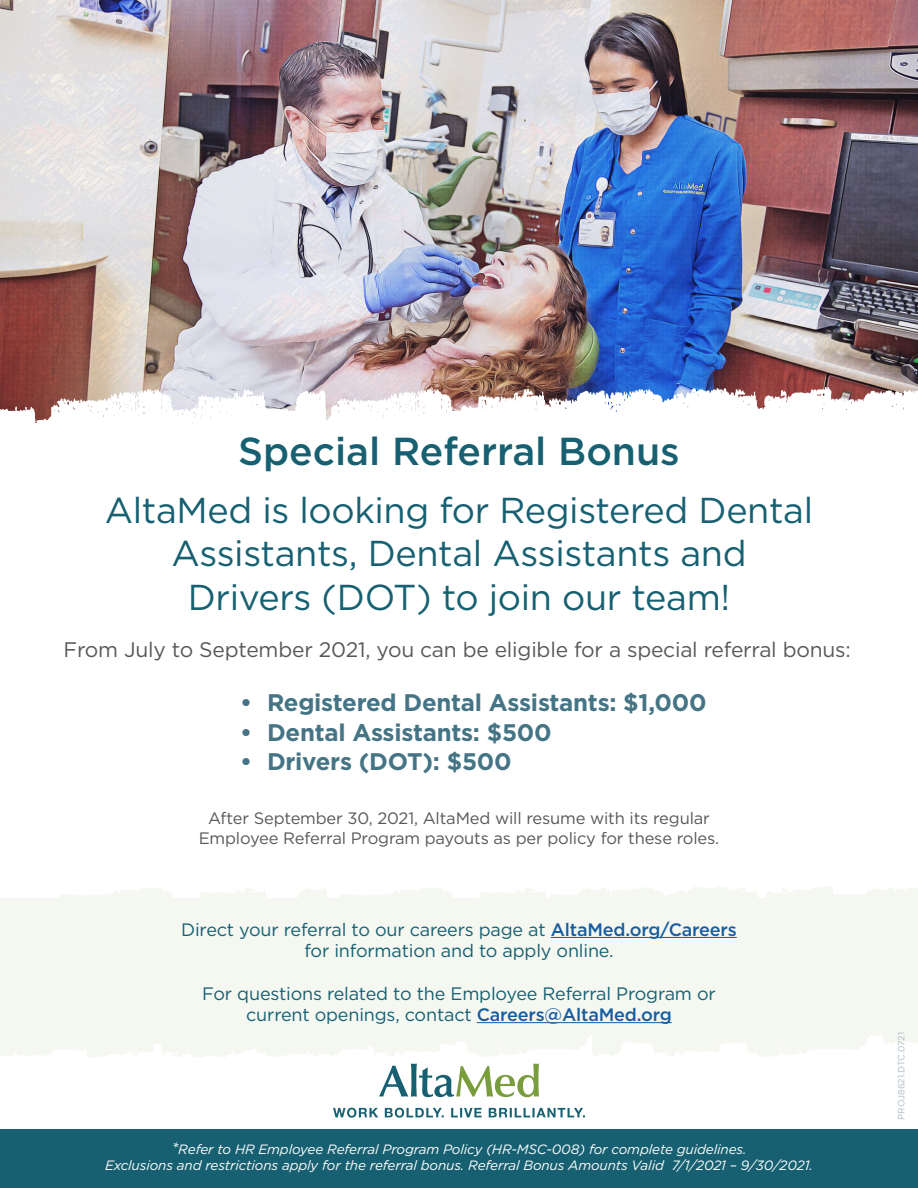
<style>
.page{position:relative;width:918px;height:1188px;background:#fff}
.page>*{position:absolute;margin:0;border:0;box-sizing:border-box;transform-origin:0 0}
.t1{font:500 39px "Gotham";color:#166071}
.t2{font:36px/43.2px "Gotham";letter-spacing:-.01em;color:#166071;text-align:center}
.t3{font:700 24px "Gotham";letter-spacing:-.01em;color:#457485}
.t4{font:21px "Gotham";letter-spacing:-.01em;color:#57585a}
.t5{font:18px/21px "Gotham";letter-spacing:-.01em;color:#166071;text-align:center}
.t6{font:16.5px/19.8px "Gotham";letter-spacing:-.01em;color:#57585a;text-align:center}
.t7{font:italic 13.5px "Gotham";letter-spacing:-.01em;color:#fff}
.t8{font:9px "Gotham";color:#aebbc5}
.s1{font-weight:500;color:#175d9e}
.s2{font-size:16.5px}
</style>
<div class="page">
<svg style="left:59px;top:886px;width:859px;height:12px"></svg>
<svg style="left:0;top:1008px;width:918px;height:50px;fill:#f5f7f1"></svg>
<div style="left:0;top:898px;width:918px;height:110px;background:#f5f7f1"></div>
<img style="left:0;top:0;width:918px;height:387px">
<div style="left:0;top:1130px;width:918px;height:58px;background:#166071"></div>
<hr style="left:551px;top:937px;width:186px;height:1px;background:#175d9e">
<hr style="left:477px;top:1022px;width:195px;height:1px;background:#175d9e">
<svg style="left:379px;top:1064px;width:160px;height:33px"></svg>
<svg style="left:333px;top:1108px;width:252px;height:10px"></svg>
<svg style="left:0;top:387px;width:918px;height:39px"></svg>
<p class="t1" style="left:238px;top:426px;width:443px">Special Referral Bonus</p>
<p class="t2" style="left:105px;top:488px;width:710px">AltaMed is looking for Registered Dental<br>Assistants, Dental Assistants and</p>
<p class="t2" style="left:188px;top:574px;width:544px">Drivers (DOT) to join our team!</p>
<p class="t4" style="left:64px;top:636px;width:789px">From July to September 2021, you can be eligible for a special referral bonus:</p>
<p class="t3" style="left:240px;top:689px;width:468px">• Registered Dental Assistants: $1,000</p>
<p class="t3" style="left:240px;top:719px;width:313px">• Dental Assistants: $500</p>
<p class="t3" style="left:240px;top:748px;width:273px">• Drivers (DOT): $500</p>
<p class="t6" style="left:199px;top:808px;width:522px">After September 30, 2021, AltaMed will resume with its regular<br>Employee Referral Program payouts as per policy for these roles.</p>
<p class="t5" style="left:181px;top:918px;width:557px">Direct your referral to our careers page at <span class="s1">AltaMed.org/Careers</span></p>
<p class="t5" style="left:304px;top:940px;width:311px">for information and to apply online.</p>
<p class="t5" style="left:202px;top:983px;width:515px">For questions related to the Employee Referral Program or current openings, contact <span class="s1">Careers@AltaMed.org</span></p>
<p class="t7" style="left:171px;top:1140px;width:577px"><span class="s2">*</span>Refer to HR Employee Referral Program Policy (HR-MSC-008) for complete guidelines.</p>
<p class="t7" style="left:105px;top:1157px;width:709px">Exclusions and restrictions apply for the referral bonus. Referral Bonus Amounts Valid 7/1/2021 – 9/30/2021.</p>
<p class="t8" style="left:896px;top:1120px;width:89px;rotate:-90deg">PROJ8621.DTC.0721</p>
</div>
